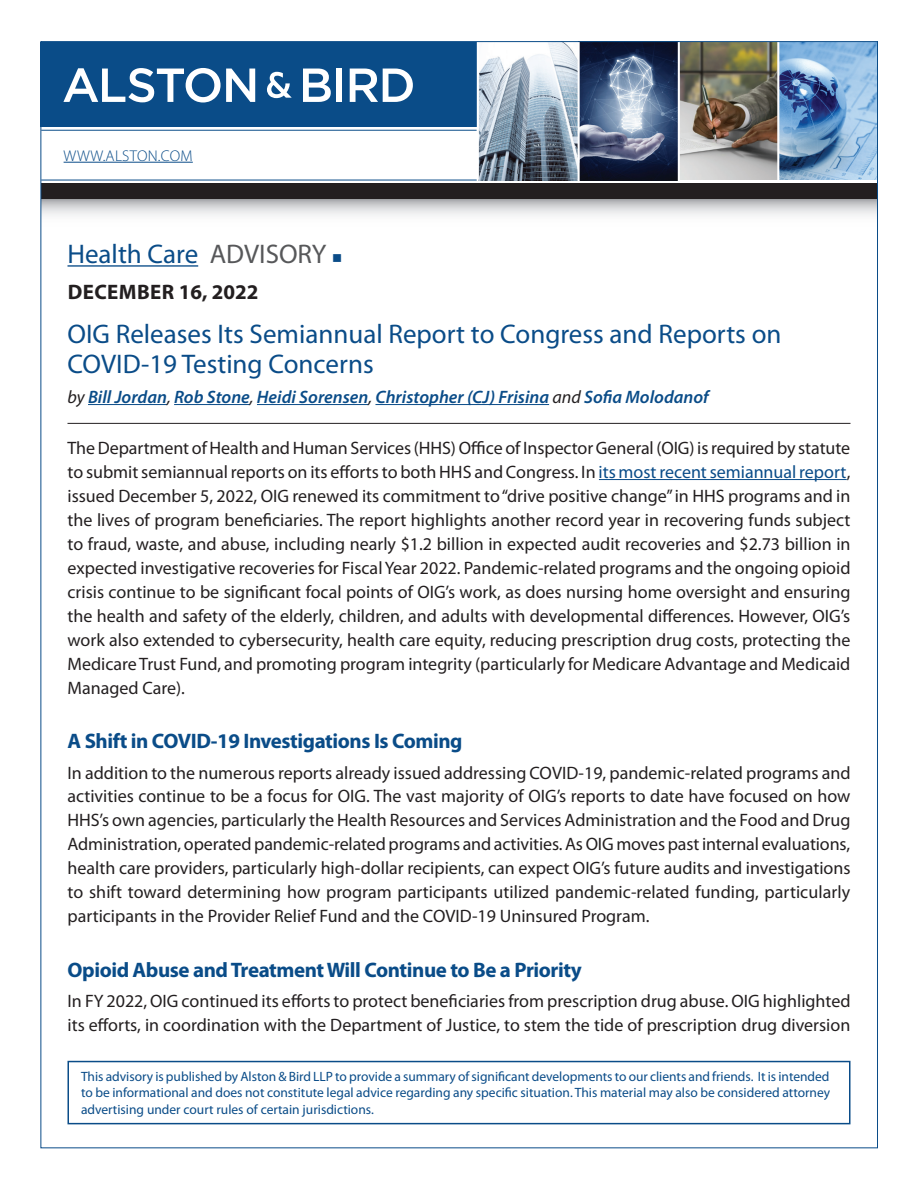
<style>
.page{position:relative;width:918px;height:1188px;background:#fff}
.page>*{position:absolute;margin:0;border:0;box-sizing:border-box;transform-origin:0 0}
.t1{font:27px/30px "Myriad Pro";color:#0a4c88}
.t2{font:700 21px "Myriad Pro";letter-spacing:-.02em;color:#0a4c88}
.t3{font:700 21px "Myriad Pro";letter-spacing:.02em;color:#231f20}
.t4{font:18px/24px "Myriad Pro";color:#231f20;text-align:justify}
.t5{font:italic 600 18px "Myriad Pro";color:#0a4c88}
.t6{font:300 15.6px "Myriad Pro";letter-spacing:.02em;color:#0a4c88}
.t7{font:13.5px/16.5px "Myriad Pro";color:#0a4c88;text-align:justify}
.s1{color:#57585a}
.s2{font-weight:400;color:#231f20}
.s3{color:#0a4c88}
</style>
<div class="page">
<svg style="left:42px;top:199px;width:834px;height:17px"></svg>
<div style="left:40px;top:42px;width:836px;height:85px;background:#0a4c88"></div>
<hr style="left:41px;top:130px;width:436px;height:1px;background:#0a4c88">
<hr style="left:41px;top:180px;width:436px;height:1px;background:#0a4c88">
<div style="left:41px;top:183px;width:837px;height:16px;background:#231f20"></div>
<img style="left:479px;top:43px;width:397px;height:137px">
<hr style="left:578px;top:42px;width:2px;height:139px;background:#fff">
<hr style="left:678px;top:42px;width:2px;height:139px;background:#fff">
<hr style="left:777px;top:42px;width:2px;height:139px;background:#fff">
<hr style="left:477px;top:41px;width:2px;height:139px;background:#fff">
<svg style="left:63px;top:68px;width:192px;height:35px"></svg>
<svg style="left:267px;top:72px;width:25px;height:26px"></svg>
<svg style="left:303px;top:69px;width:28px;height:33px"></svg>
<div style="left:336px;top:69px;width:6px;height:33px;background:#fff"></div>
<svg style="left:350px;top:69px;width:63px;height:33px"></svg>
<hr style="left:64px;top:162px;width:129px;height:1px;background:#0a4c88">
<div style="left:68px;top:1061px;width:782px;height:63px;border:2px solid #0a4c88"></div>
<hr style="left:68px;top:265px;width:130px;height:2px;background:#0a4c88">
<hr style="left:68px;top:423px;width:782px;height:1px;background:#231f20">
<hr style="left:88px;top:404px;width:79px;height:1px;background:#0a4c88">
<hr style="left:174px;top:404px;width:76px;height:1px;background:#0a4c88">
<hr style="left:257px;top:404px;width:111px;height:1px;background:#0a4c88">
<hr style="left:375px;top:404px;width:174px;height:1px;background:#0a4c88">
<hr style="left:599px;top:479px;width:248px;height:1px;background:#0a4c88">
<p class="t6" style="left:64px;top:146px;width:131px">WWW.ALSTON.COM</p>
<h1 class="t1" style="left:68px;top:239px;width:276px">Health Care <span class="s1">ADVISORY</span> ■</h1>
<p class="t3" style="left:68px;top:278px;width:192px">DECEMBER 16, 2022</p>
<h1 class="t1" style="left:68px;top:318px;width:716px">OIG Releases Its Semiannual Report to Congress and Reports on<br>COVID-19 Testing Concerns</h1>
<p class="t5" style="left:68px;top:385px;width:643px"><span class="s2">by</span> Bill Jordan<span class="s2">,</span> Rob Stone<span class="s2">,</span> Heidi Sorensen<span class="s2">,</span> Christopher (CJ) Frisina <span class="s2">and</span> Sofia Molodanof</p>
<p class="t4" style="left:68px;top:435px;width:785px">The Department of Health and Human Services (HHS) Office of Inspector General (OIG) is required by statute to submit semiannual reports on its efforts to both HHS and Congress. In <span class="s3">its most recent semiannual report</span>, issued December 5, 2022, OIG renewed its commitment to “drive positive change” in HHS programs and in the lives of program beneficiaries. The report highlights another record year in recovering funds subject to fraud, waste, and abuse, including nearly $1.2 billion in expected audit recoveries and $2.73 billion in expected investigative recoveries for Fiscal Year 2022. Pandemic-related programs and the ongoing opioid crisis continue to be significant focal points of OIG’s work, as does nursing home oversight and ensuring the health and safety of the elderly, children, and adults with developmental differences. However, OIG’s work also extended to cybersecurity, health care equity, reducing prescription drug costs, protecting the Medicare Trust Fund, and promoting program integrity (particularly for Medicare Advantage and Medicaid Managed Care).</p>
<p class="t2" style="left:68px;top:727px;width:397px">A Shift in COVID-19 Investigations Is Coming</p>
<p class="t4" style="left:68px;top:760px;width:785px">In addition to the numerous reports already issued addressing COVID-19, pandemic-related programs and activities continue to be a focus for OIG. The vast majority of OIG’s reports to date have focused on how HHS’s own agencies, particularly the Health Resources and Services Administration and the Food and Drug Administration, operated pandemic-related programs and activities. As OIG moves past internal evaluations, health care providers, particularly high-dollar recipients, can expect OIG’s future audits and investigations to shift toward determining how program participants utilized pandemic-related funding, particularly participants in the Provider Relief Fund and the COVID-19 Uninsured Program.</p>
<p class="t2" style="left:68px;top:956px;width:516px">Opioid Abuse and Treatment Will Continue to Be a Priority</p>
<p class="t4" style="left:68px;top:989px;width:785px">In FY 2022, OIG continued its efforts to protect beneficiaries from prescription drug abuse. OIG highlighted its efforts, in coordination with the Department of Justice, to stem the tide of prescription drug diversion</p>
<p class="t7" style="left:81px;top:1068px;width:751px">This advisory is published by Alston &amp; Bird LLP to provide a summary of significant developments to our clients and friends. It is intended to be informational and does not constitute legal advice regarding any specific situation. This material may also be considered attorney advertising under court rules of certain jurisdictions.</p>
</div>
